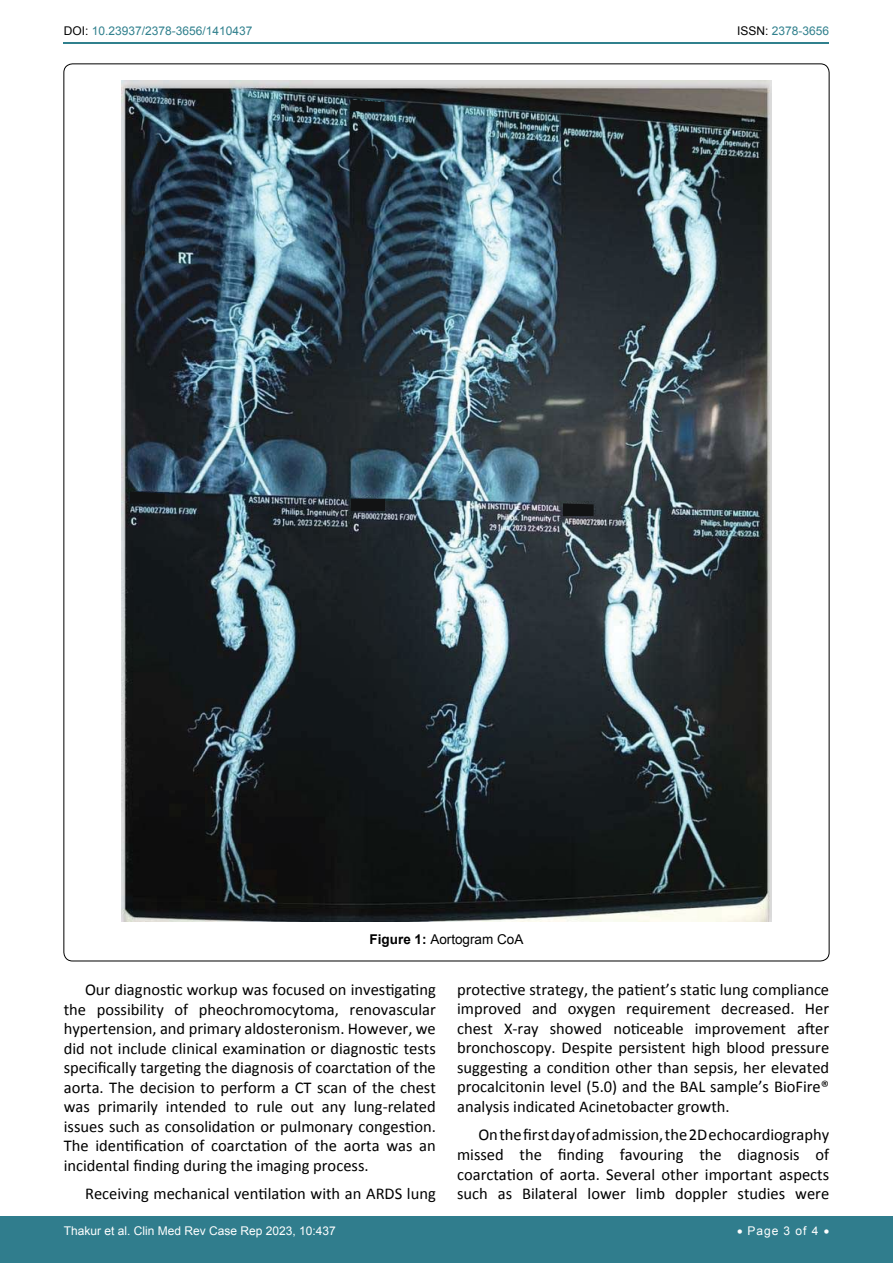
<style>
.page{position:relative;width:893px;height:1263px;background:#fff}
.page>*{position:absolute;margin:0;border:0;box-sizing:border-box;transform-origin:0 0}
.t1{font:16.5px/19.5px "Calibri";color:#000;text-align:justify}
.t2{font:13.5px "Arial";color:#000}
.t3{font:12px "Arial";color:#fff}
.t4{font:12px "Arial";color:#30808d}
.s1{color:#000}
.s2{font-weight:700}
</style>
<div class="page">
<hr style="left:64px;top:43px;width:765px;height:1px;background:#30808d">
<div style="left:0;top:1217px;width:893px;height:46px;background:#307d8d"></div>
<img style="left:122px;top:81px;width:649px;height:840px">
<svg style="left:350px;top:99px;width:34px;height:14px"></svg>
<svg style="left:561px;top:115px;width:32px;height:14px"></svg>
<svg style="left:130px;top:491px;width:35px;height:13px"></svg>
<div style="left:352px;top:499px;width:33px;height:12px;background:#121314"></div>
<svg style="left:563px;top:503px;width:31px;height:13px"></svg>
<p class="t4" style="left:64px;top:23px;width:190px"><span class="s1">DOI:</span> 10.23937/2378-3656/1410437</p>
<p class="t4" style="left:737px;top:23px;width:94px"><span class="s1">ISSN:</span> 2378-3656</p>
<p class="t2" style="left:370px;top:930px;width:155px"><span class="s2">Figure 1:</span> Aortogram CoA</p>
<p class="t1" style="left:457px;top:979px;width:374px">protective strategy, the patient’s static lung compliance improved and oxygen requirement decreased. Her chest X-ray showed noticeable improvement after bronchoscopy. Despite persistent high blood pressure suggesting a condition other than sepsis, her elevated procalcitonin level (5.0) and the BAL sample’s BioFire® analysis indicated Acinetobacter growth.</p>
<p class="t1" style="left:457px;top:1125px;width:374px;text-indent:21px">On the first day of admission, the 2D echocardiography missed the finding favouring the diagnosis of coarctation of aorta. Several other important aspects such as Bilateral lower limb doppler studies were</p>
<p class="t1" style="left:64px;top:979px;width:374px;text-indent:21px">Our diagnostic workup was focused on investigating the possibility of pheochromocytoma, renovascular hypertension, and primary aldosteronism. However, we did not include clinical examination or diagnostic tests specifically targeting the diagnosis of coarctation of the aorta. The decision to perform a CT scan of the chest was primarily intended to rule out any lung-related issues such as consolidation or pulmonary congestion.<br>The identification of coarctation of the aorta was an incidental finding during the imaging process.</p>
<p class="t1" style="left:85px;top:1184px;width:352px">Receiving mechanical ventilation with an ARDS lung</p>
<p class="t3" style="left:64px;top:1223px;width:274px">Thakur et al. Clin Med Rev Case Rep 2023, 10:437</p>
<p class="t3" style="left:737px;top:1223px;width:94px">• Page 3 of 4 •</p>
</div>
